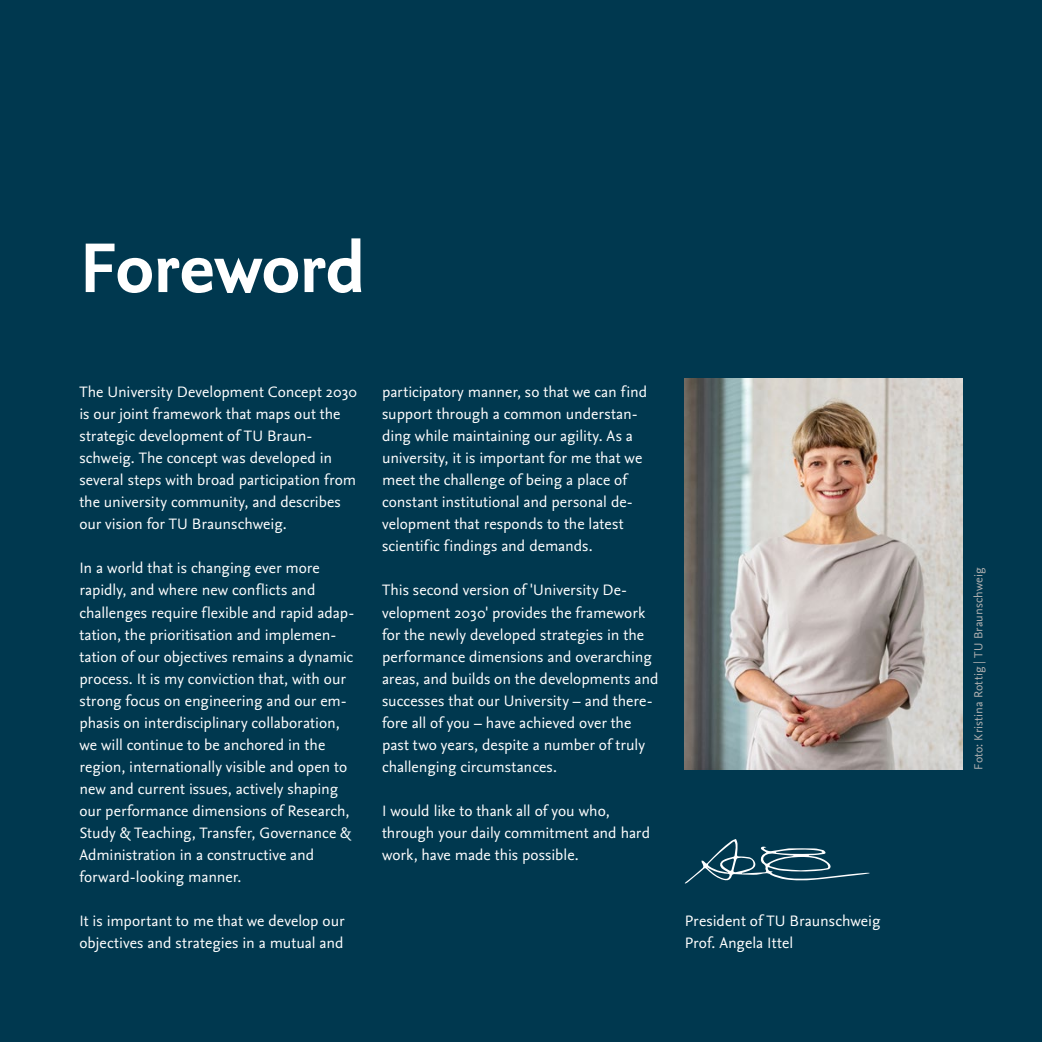
<style>
.page{position:relative;width:1042px;height:1042px;background:#00384f}
.page>*{position:absolute;margin:0;border:0;box-sizing:border-box;transform-origin:0 0}
.t1{font:700 73.5px "Nexus Sans Pro";letter-spacing:-.015em;color:#fff}
.t2{font:15.75px/22.1px "Nexus Sans Pro";color:#fff}
.t3{font:12.25px "Nexus Sans Pro";letter-spacing:.015em;color:#b3b2b2}
</style>
<div class="page">
<img style="left:684px;top:378px;width:278px;height:391px">
<svg style="left:685px;top:839px;width:184px;height:44px"></svg>
<h1 class="t1" style="left:79px;top:213px;width:287px">Foreword</h1>
<p class="t2" style="left:79px;top:380px;width:279px">The University Development Concept 2030 is our joint framework that maps out the strategic development of TU Braun&shy;schweig. The concept was developed in several steps with broad participation from the university community, and describes our vision for TU Braunschweig.</p>
<p class="t2" style="left:79px;top:556px;width:276px">In a world that is changing ever more rapidly, and where new conflicts and challenges require flexible and rapid adap&shy;tation, the prioritisation and implemen&shy;tation of our objectives remains a dynamic process. It is my conviction that, with our strong focus on engineering and our em&shy;phasis on interdisciplinary collaboration, we will continue to be anchored in the region, internationally visible and open to new and current issues, actively shaping our performance dimensions of Research, Study &amp; Teaching, Transfer, Governance &amp; Administration in a constructive and forward-looking manner.</p>
<p class="t2" style="left:79px;top:909px;width:267px">It is important to me that we develop our objectives and strategies in a mutual and</p>
<p class="t2" style="left:382px;top:380px;width:267px">participatory manner, so that we can find support through a common understan&shy;ding while maintaining our agility. As a university, it is important for me that we meet the challenge of being a place of constant institutional and personal de&shy;velopment that responds to the latest scientific findings and demands.</p>
<p class="t2" style="left:382px;top:578px;width:278px">This second version of 'University De&shy;velopment 2030' provides the framework for the newly developed strategies in the performance dimensions and overarching areas, and builds on the developments and successes that our University – and there&shy;fore all of you – have achieved over the past two years, despite a number of truly challenging circumstances.</p>
<p class="t2" style="left:382px;top:799px;width:270px">I would like to thank all of you who, through your daily commitment and hard work, have made this possible.</p>
<p class="t2" style="left:685px;top:909px;width:197px">President of TU Braunschweig<br>Prof. Angela Ittel</p>
<p class="t3" style="left:969px;top:769px;width:204px;rotate:-90deg">Foto: Kristina Rottig | TU Braunschweig</p>
</div>
